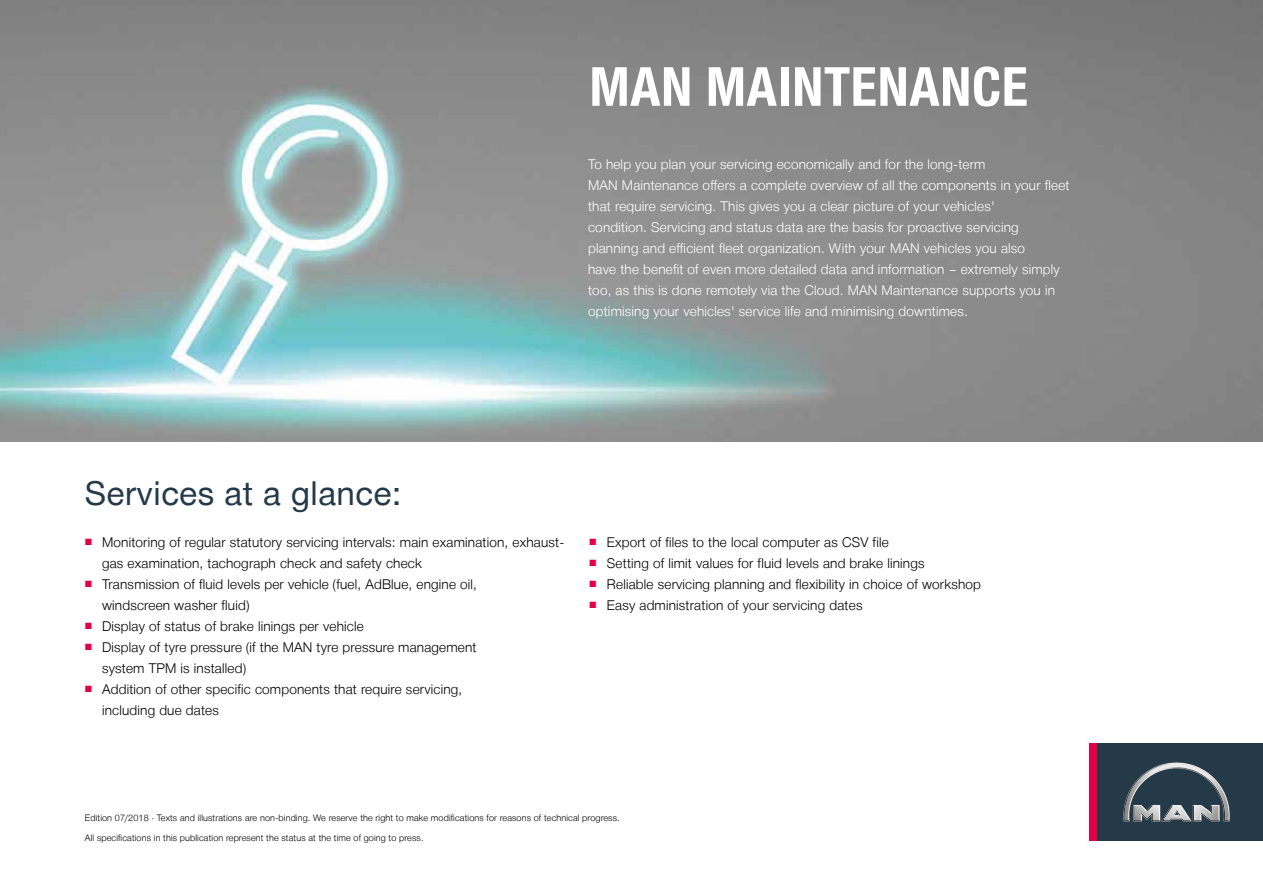
<style>
.page{position:relative;width:1263px;height:893px;background:#fff}
.page>*{position:absolute;margin:0;border:0;box-sizing:border-box;transform-origin:0 0}
.t1{font:700 54px "Man Global Condensed";letter-spacing:.015em;color:#fff}
.t2{font:33px "Man Global";letter-spacing:.015em;color:#253a49}
.t3{font:300 13.5px/21px "Man Global";letter-spacing:.015em;color:#000}
.t4{font:300 13.5px/21px "Man Global";letter-spacing:.015em;color:#fff}
.t5{font:300 9px/19.5px "Man Global";letter-spacing:.015em;color:#000}
.s1{color:#e50046}
</style>
<div class="page">
<div style="left:1089px;top:743px;width:8px;height:98px;background:#e50046"></div>
<svg style="left:1097px;top:743px;width:166px;height:98px;background:#384a57"></svg>
<img style="left:0;top:0;width:1263px;height:442px">
<h1 class="t1" style="left:589px;top:56px;width:440px">MAN MAINTENANCE</h1>
<p class="t4" style="left:588px;top:154px;width:483px">To help you plan your servicing economically and for the long-term<br>MAN Maintenance offers a complete overview of all the components in your fleet that require servicing. This gives you a clear picture of your vehicles'<br>condition. Servicing and status data are the basis for proactive servicing planning and efficient fleet organization. With your MAN vehicles you also<br>have the benefit of even more detailed data and information – extremely simply too, as this is done remotely via the Cloud. MAN Maintenance supports you in optimising your vehicles' service life and minimising downtimes.</p>
<h2 class="t2" style="left:85px;top:474px;width:318px">Services at a glance:</h2>
<p class="t3" style="left:102px;top:532px;width:464px;text-indent:-17px"><span class="s1">■</span> Monitoring of regular statutory servicing intervals: main examination, exhaust&shy;gas examination, tachograph check and safety check</p>
<p class="t3" style="left:102px;top:574px;width:376px;text-indent:-17px"><span class="s1">■</span> Transmission of fluid levels per vehicle (fuel, AdBlue, engine oil, windscreen washer fluid)</p>
<p class="t3" style="left:85px;top:616px;width:280px"><span class="s1">■</span> Display of status of brake linings per vehicle</p>
<p class="t3" style="left:102px;top:637px;width:376px;text-indent:-17px"><span class="s1">■</span> Display of tyre pressure (if the MAN tyre pressure management system TPM is installed)</p>
<p class="t3" style="left:102px;top:679px;width:362px;text-indent:-17px"><span class="s1">■</span> Addition of other specific components that require servicing, including due dates</p>
<p class="t3" style="left:589px;top:532px;width:301px"><span class="s1">■</span> Export of files to the local computer as CSV file</p>
<p class="t3" style="left:589px;top:553px;width:336px"><span class="s1">■</span> Setting of limit values for fluid levels and brake linings</p>
<p class="t3" style="left:589px;top:574px;width:393px"><span class="s1">■</span> Reliable servicing planning and flexibility in choice of workshop</p>
<p class="t3" style="left:589px;top:595px;width:274px"><span class="s1">■</span> Easy administration of your servicing dates</p>
<p class="t5" style="left:85px;top:808px;width:536px">Edition 07/2018 · Texts and illustrations are non-binding. We reserve the right to make modifications for reasons of technical progress.<br>All specifications in this publication represent the status at the time of going to press.</p>
</div>
